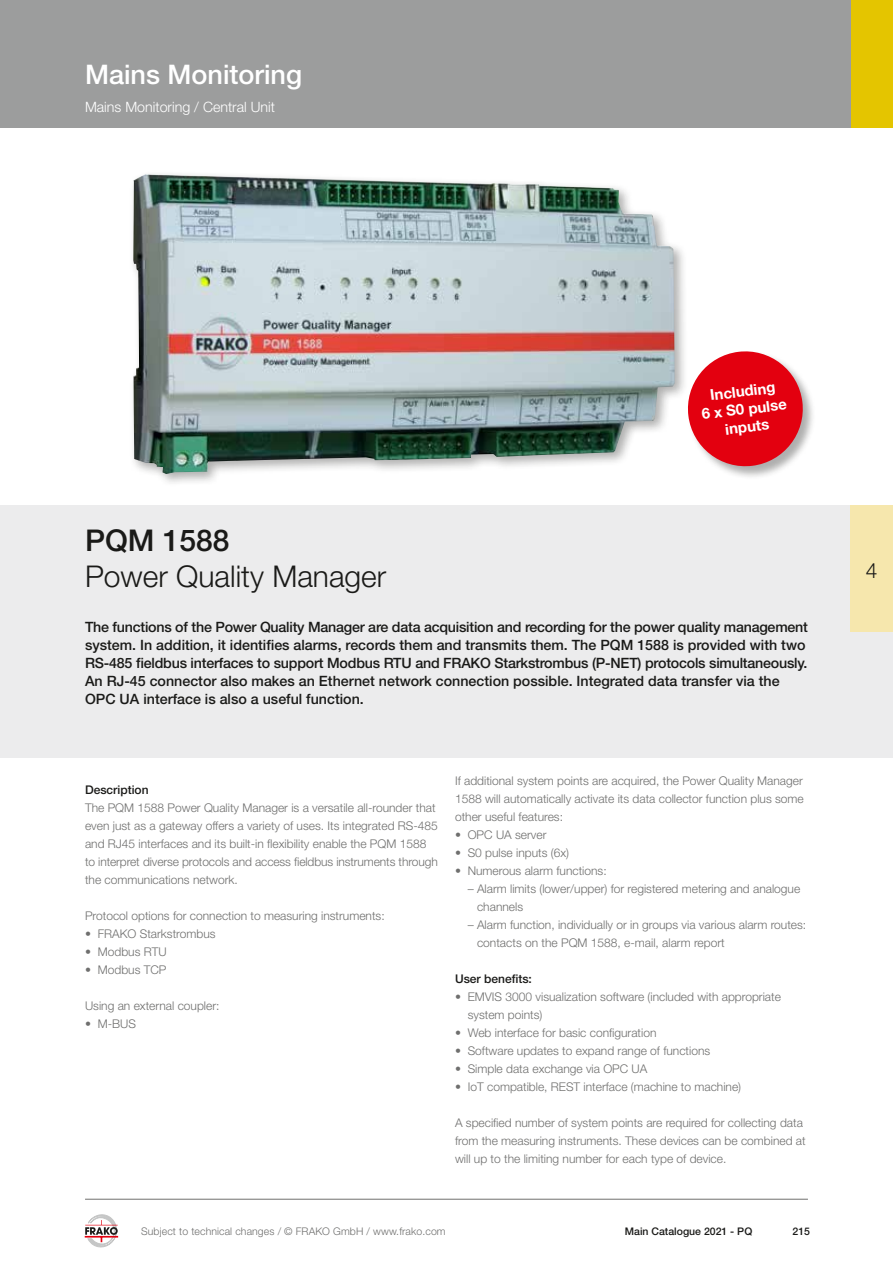
<style>
.page{position:relative;width:893px;height:1263px;background:#fff}
.page>*{position:absolute;margin:0;border:0;box-sizing:border-box;transform-origin:0 0}
.t1{font:300 30px "Helvetica Neue LT Std";color:#1a1a18}
.t2{font:500 30px "Helvetica Neue LT Std";color:#1a1a18}
.t3{font:500 27px "Helvetica Neue LT Std";color:#fff}
.t4{font:300 21px "Helvetica Neue LT Std";color:#1a1a18}
.t5{font:700 15px/18px "Helvetica Neue LT Std";color:#fff;text-align:center}
.t6{font:500 14.25px/18px "Helvetica Neue LT Std";color:#1a1a18}
.t7{font:300 14.25px "Helvetica Neue LT Std";color:#fff}
.t8{font:300 12px/18px "Helvetica Neue LT Std";color:#6f6f6e}
.t9{font:500 12px "Helvetica Neue LT Std";color:#1a1a18}
.t10{font:300 10.5px "Helvetica Neue LT Std";letter-spacing:.01em;color:#6f6f6e}
.t11{font:500 10.5px "Helvetica Neue LT Std";color:#1a1a18}
</style>
<div class="page">
<div style="left:850px;top:0;width:43px;height:128px;background:#e4c500"></div>
<div style="left:0;top:506px;width:893px;height:252px;background:#ececed"></div>
<div style="left:129px;top:170px;width:559px;height:317px;background:#1a1a18;opacity:.35"></div>
<img style="left:133px;top:174px;width:542px;height:300px">
<div style="left:850px;top:506px;width:43px;height:126px;background:#f6e7ad"></div>
<div style="left:0;top:0;width:850px;height:128px;background:#9c9d9d"></div>
<hr style="left:85px;top:1199px;width:723px;height:1px;background:#6f6f6e">
<svg style="left:85px;top:1214px;width:34px;height:34px"></svg>
<div style="left:687px;top:350px;width:129px;height:130px;background:#1a1a18;opacity:.35"></div>
<svg style="left:684px;top:348px;width:122px;height:122px"></svg>
<h2 class="t3" style="left:85px;top:58px;width:219px">Mains Monitoring</h2>
<p class="t7" style="left:85px;top:98px;width:192px">Mains Monitoring / Central Unit</p>
<h1 class="t2" style="left:85px;top:522px;width:146px">PQM 1588</h1>
<h1 class="t1" style="left:85px;top:558px;width:303px">Power Quality Manager</h1>
<p class="t5" style="left:698px;top:387px;width:87px;rotate:-7deg">Including<br>6 x S0 pulse inputs</p>
<p class="t6" style="left:85px;top:617px;width:724px">The functions of the Power Quality Manager are data acquisition and recording for the power quality management system. In addition, it identifies alarms, records them and transmits them. The PQM 1588 is provided with two RS-485 fieldbus interfaces to support Modbus RTU and FRAKO Starkstrombus (P-NET) protocols simultaneously.<br>An RJ-45 connector also makes an Ethernet network connection possible. Integrated data transfer via the OPC UA interface is also a useful function.</p>
<p class="t9" style="left:85px;top:782px;width:65px">Description</p>
<p class="t8" style="left:85px;top:798px;width:354px">The PQM 1588 Power Quality Manager is a versatile all-rounder that even just as a gateway offers a variety of uses. Its integrated RS-485 and RJ45 interfaces and its built-in flexibility enable the PQM 1588 to interpret diverse protocols and access fieldbus instruments through the communications network.</p>
<p class="t8" style="left:85px;top:906px;width:301px">Protocol options for connection to measuring instruments:</p>
<p class="t8" style="left:85px;top:924px;width:132px">• FRAKO Starkstrombus</p>
<p class="t8" style="left:85px;top:942px;width:83px">• Modbus RTU</p>
<p class="t8" style="left:85px;top:960px;width:83px">• Modbus TCP</p>
<p class="t8" style="left:85px;top:996px;width:136px">Using an external coupler:</p>
<p class="t8" style="left:85px;top:1014px;width:52px">• M-BUS</p>
<p class="t8" style="left:455px;top:771px;width:350px;text-align:justify">If additional system points are acquired, the Power Quality Manager 1588 will automatically activate its data collector function plus some other useful features:</p>
<p class="t8" style="left:455px;top:825px;width:93px">• OPC UA server</p>
<p class="t8" style="left:455px;top:843px;width:116px">• S0 pulse inputs (6x)</p>
<p class="t8" style="left:455px;top:861px;width:153px">• Numerous alarm functions:</p>
<p class="t8" style="left:477px;top:879px;width:325px;text-indent:-9px">– Alarm limits (lower/upper) for registered metering and analogue channels</p>
<p class="t8" style="left:477px;top:915px;width:331px;text-indent:-9px">– Alarm function, individually or in groups via various alarm routes: contacts on the PQM 1588, e-mail, alarm report</p>
<p class="t9" style="left:455px;top:971px;width:78px">User benefits:</p>
<p class="t8" style="left:468px;top:987px;width:315px;text-indent:-13px">• EMVIS 3000 visualization software (included with appropriate system points)</p>
<p class="t8" style="left:455px;top:1023px;width:203px">• Web interface for basic configuration</p>
<p class="t8" style="left:455px;top:1041px;width:257px">• Software updates to expand range of functions</p>
<p class="t8" style="left:455px;top:1059px;width:194px">• Simple data exchange via OPC UA</p>
<p class="t8" style="left:455px;top:1077px;width:288px">• IoT compatible, REST interface (machine to machine)</p>
<p class="t8" style="left:455px;top:1113px;width:352px">A specified number of system points are required for collecting data from the measuring instruments. These devices can be combined at will up to the limiting number for each type of device.</p>
<p class="t10" style="left:141px;top:1224px;width:306px">Subject to technical changes / © FRAKO GmbH / www.frako.com</p>
<p class="t11" style="left:625px;top:1225px;width:129px">Main Catalogue 2021 - PQ</p>
<p class="t11" style="left:792px;top:1225px;width:19px">215</p>
<h3 class="t4" style="left:866px;top:557px;width:13px">4</h3>
</div>
